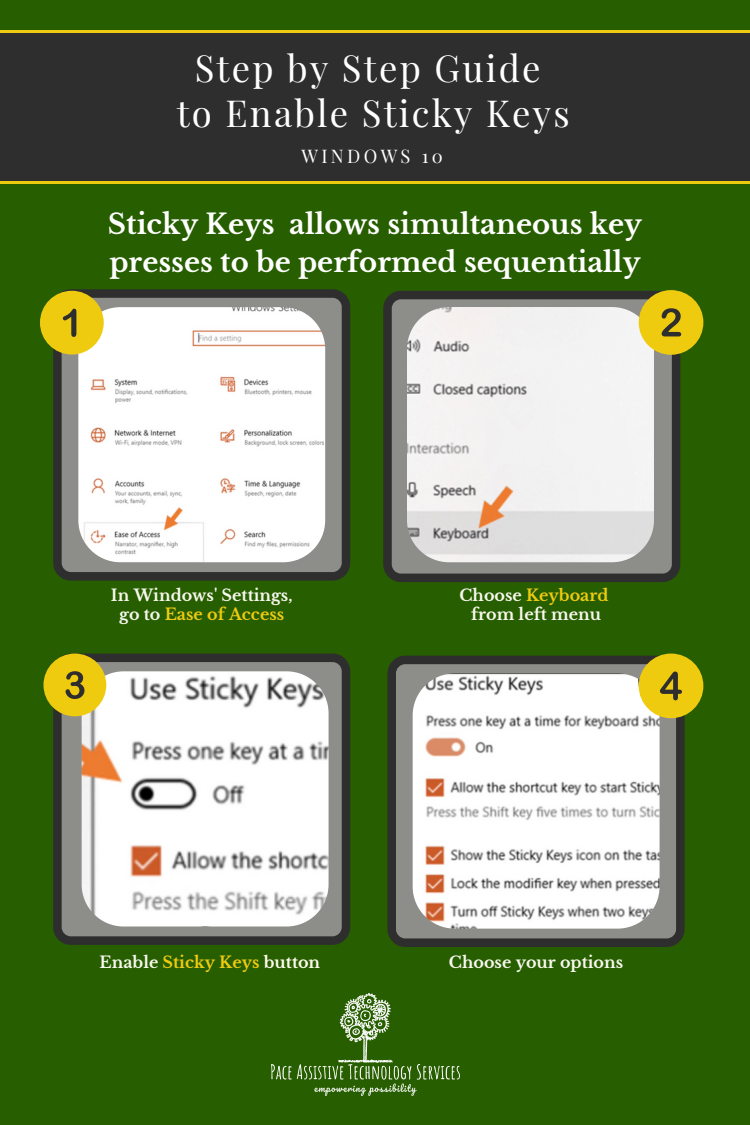
<style>
.page{position:relative;width:750px;height:1125px;background:#275e00}
.page>*{position:absolute;margin:0;border:0;box-sizing:border-box;transform-origin:0 0}
.t1{font:36.5px "Playfair Display";letter-spacing:.06em;color:#fff}
.t2{font:700 27.5px/38.5px "Libre Baskerville";color:#fff}
.t3{font:18.38px "Playfair Display";letter-spacing:.18em;color:#fff}
.t4{font:700 16px "Libre Baskerville";color:#efcb10}
.t5{font:700 16px "Libre Baskerville";color:#f8f8ee}
.s1{color:#f8f8ee}
.s2{color:#fffbed}
</style>
<div class="page">
<div style="left:0;top:31px;width:750px;height:151px;background:#2e2e2e"></div>
<svg style="left:53px;top:289px;width:297px;height:292px;background:#666762"></svg>
<img style="left:78px;top:307px;width:247px;height:255px;border-radius:42px">
<svg style="left:383px;top:291px;width:297px;height:291px;background:#666763"></svg>
<img style="left:407px;top:307px;width:247px;height:255px;border-radius:42px">
<svg style="left:53px;top:654px;width:297px;height:291px;background:#676864"></svg>
<img style="left:82px;top:671px;width:247px;height:256px;border-radius:42px">
<svg style="left:387px;top:656px;width:298px;height:291px;background:#676863"></svg>
<img style="left:413px;top:673px;width:247px;height:256px;border-radius:42px">
<hr style="left:0;top:31px;width:750px;height:2px;background:#efcb10">
<hr style="left:0;top:181px;width:750px;height:3px;background:#efcb10">
<img style="left:271px;top:993px;width:189px;height:103px">
<div style="left:43px;top:654px;width:63px;height:62px;background:#efcb10;border-radius:50%"></div>
<svg style="left:66px;top:671px;width:18px;height:28px"></svg>
<div style="left:40px;top:291px;width:64px;height:64px;background:#efcb10;border-radius:50%"></div>
<svg style="left:63px;top:309px;width:13px;height:28px"></svg>
<div style="left:639px;top:290px;width:64px;height:65px;background:#efcb10;border-radius:50%"></div>
<svg style="left:662px;top:308px;width:19px;height:28px"></svg>
<div style="left:639px;top:654px;width:64px;height:64px;background:#efcb10;border-radius:50%"></div>
<svg style="left:660px;top:672px;width:22px;height:28px"></svg>
<p class="t1" style="left:195px;top:43px;width:347px">Step by Step Guide</p>
<p class="t1" style="left:177px;top:88px;width:395px">to Enable Sticky Keys</p>
<p class="t3" style="left:302px;top:143px;width:143px">WINDOWS 10</p>
<p class="t2" style="left:108px;top:205px;width:536px">Sticky Keys allows simultaneous key presses to be performed sequentially</p>
<p class="t5" style="left:111px;top:585px;width:183px">In Windows' Settings,</p>
<p class="t4" style="left:119px;top:604px;width:166px"><span class="s1">go to</span> Ease of Access</p>
<p class="t4" style="left:459px;top:585px;width:151px"><span class="s1">Choose</span> Keyboard</p>
<p class="t5" style="left:471px;top:604px;width:131px">from left menu</p>
<p class="t4" style="left:100px;top:952px;width:222px"><span class="s1">Enable</span> Sticky Keys <span class="s2">button</span></p>
<p class="t5" style="left:449px;top:952px;width:176px">Choose your options</p>
</div>
